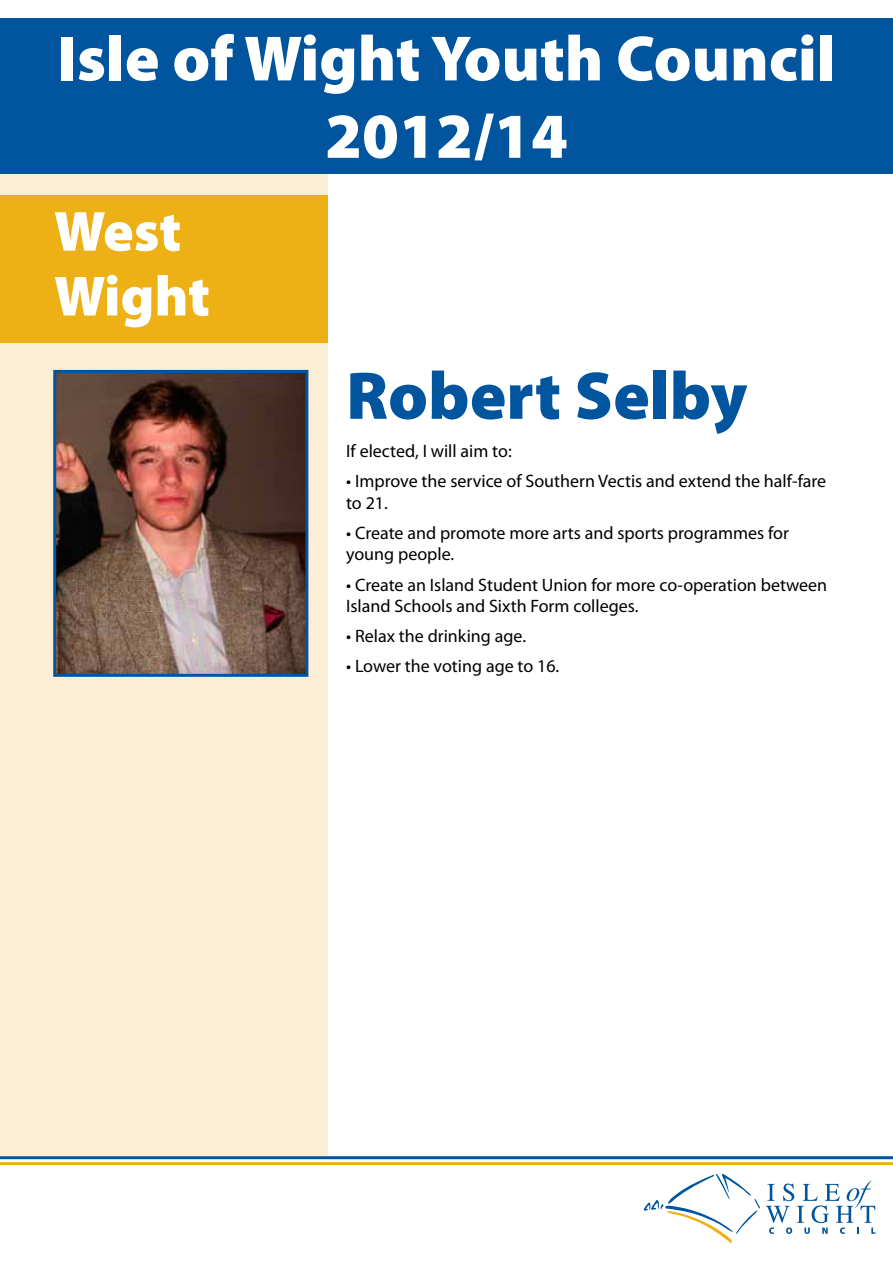
<style>
.page{position:relative;width:893px;height:1263px;background:#fff}
.page>*{position:absolute;margin:0;border:0;box-sizing:border-box;transform-origin:0 0}
.t1{font:900 67.95px "Myriad Pro";color:#00559e}
.t2{font:900 64.5px/77.4px "Myriad Pro";color:#fff;text-align:center}
.t3{font:900 57px/64.8px "Myriad Pro";color:#fff}
.t4{font:18px/21.6px "Myriad Pro";color:#000}
</style>
<div class="page">
<svg style="left:644px;top:1174px;width:116px;height:69px"></svg>
<svg style="left:766px;top:1180px;width:109px;height:54px"></svg>
<hr style="left:0;top:1156px;width:893px;height:3px;background:#00559e">
<hr style="left:0;top:1162px;width:893px;height:3px;background:#eeb115">
<div style="left:0;top:164px;width:327px;height:992px;background:#fceed4"></div>
<div style="left:0;top:195px;width:327px;height:147px;background:#eeb115"></div>
<div style="left:0;top:18px;width:893px;height:155px;background:#00559e"></div>
<img style="left:57px;top:374px;width:247px;height:299px">
<div style="left:53px;top:370px;width:255px;height:307px;border:3px solid #00559e"></div>
<h2 class="t2" style="left:57px;top:17px;width:780px">Isle of Wight Youth Council<br>2012/14</h2>
<h3 class="t3" style="left:54px;top:197px;width:158px">West<br>Wight</h3>
<h1 class="t1" style="left:346px;top:350px;width:403px">Robert Selby</h1>
<p class="t4" style="left:346px;top:440px;width:167px">If elected, I will aim to:</p>
<p class="t4" style="left:346px;top:470px;width:482px">• Improve the service of Southern Vectis and extend the half-fare to 21.</p>
<p class="t4" style="left:346px;top:522px;width:444px">• Create and promote more arts and sports programmes for young people.</p>
<p class="t4" style="left:346px;top:573px;width:483px">• Create an Island Student Union for more co-operation between<br>Island Schools and Sixth Form colleges.</p>
<p class="t4" style="left:346px;top:625px;width:181px">• Relax the drinking age.</p>
<p class="t4" style="left:346px;top:655px;width:215px">• Lower the voting age to 16.</p>
</div>
